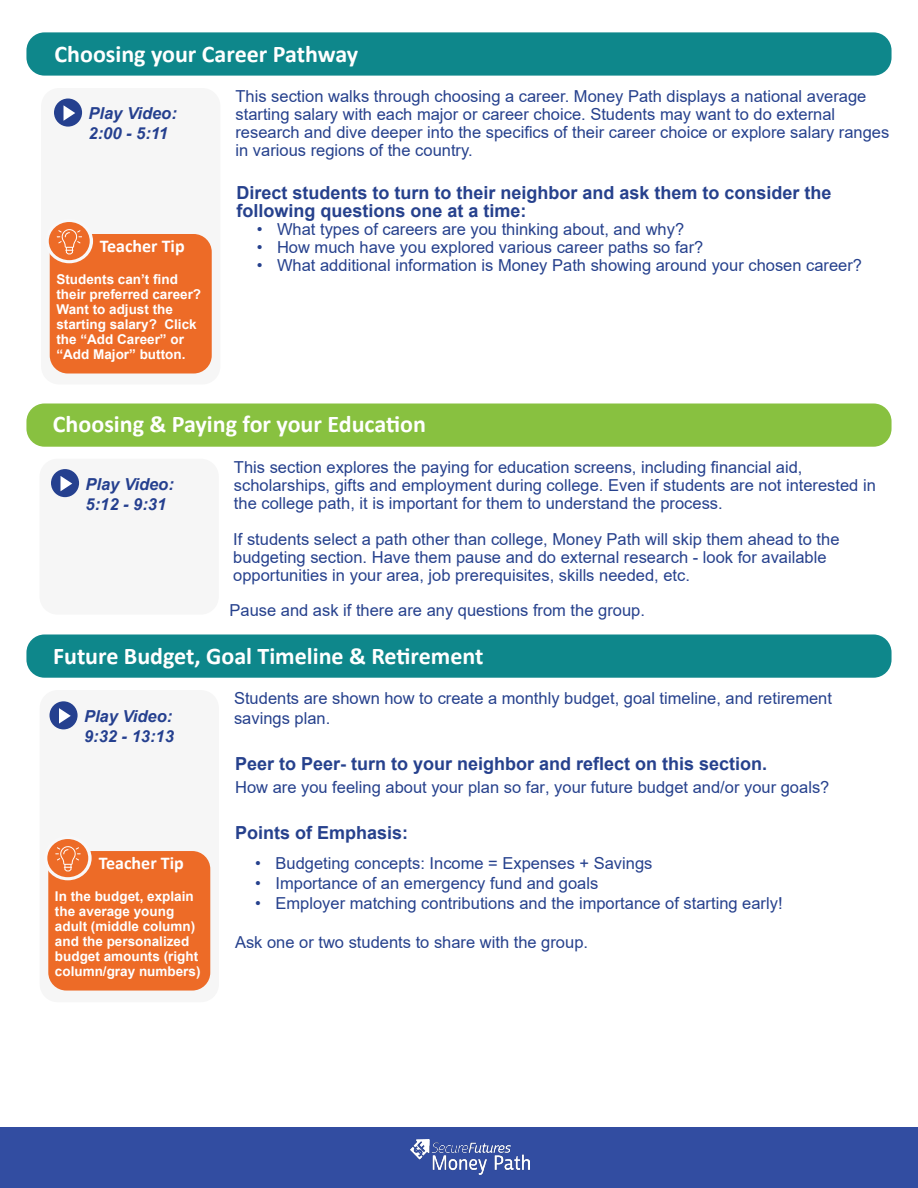
<style>
.page{position:relative;width:918px;height:1188px;background:#fff}
.page>*{position:absolute;margin:0;border:0;box-sizing:border-box;transform-origin:0 0}
.t1{font:700 24px "Calibri";color:#fff}
.t2{font:700 18px/18px "Arial";color:#26418d}
.t3{font:700 18px "Calibri";color:#fff}
.t4{font:16.5px/18px "Arial";color:#26418d}
.t5{font:italic 700 16.5px/19.8px "Arial";color:#25408f}
.t6{font:700 13.5px/15px "Arial";color:#fff}
</style>
<div class="page">
<div style="left:26px;top:32px;width:866px;height:44px;background:#0e878b;border-radius:18px"></div>
<div style="left:26px;top:404px;width:866px;height:43px;background:#88c140;border-radius:18px"></div>
<div style="left:40px;top:459px;width:179px;height:156px;background:#f6f6f6;border-radius:18px"></div>
<div style="left:51px;top:469px;width:28px;height:28px;background:#25408f;border-radius:50%"></div>
<svg style="left:61px;top:476px;width:11px;height:15px"></svg>
<div style="left:40px;top:690px;width:179px;height:312px;background:#f6f6f6;border-radius:18px"></div>
<div style="left:50px;top:701px;width:28px;height:28px;background:#25408f;border-radius:50%"></div>
<svg style="left:59px;top:708px;width:12px;height:16px"></svg>
<div style="left:48px;top:851px;width:162px;height:140px;background:#ed6b27;border-radius:18px"></div>
<svg style="left:44px;top:836px;width:48px;height:44px"></svg>
<div style="left:47px;top:839px;width:41px;height:38px;background:#ed6b27;border-radius:50%"></div>
<svg style="left:55px;top:846px;width:26px;height:25px"></svg>
<div style="left:0;top:1128px;width:918px;height:60px;background:#324da1"></div>
<img style="left:411px;top:1140px;width:118px;height:34px">
<div style="left:41px;top:88px;width:179px;height:296px;background:#f6f6f6;border-radius:18px"></div>
<div style="left:54px;top:99px;width:28px;height:28px;background:#25408f;border-radius:50%"></div>
<svg style="left:64px;top:105px;width:11px;height:16px"></svg>
<div style="left:50px;top:234px;width:162px;height:140px;background:#ed6b27;border-radius:18px"></div>
<svg style="left:45px;top:219px;width:48px;height:44px"></svg>
<div style="left:49px;top:222px;width:41px;height:38px;background:#ed6b27;border-radius:50%"></div>
<svg style="left:57px;top:229px;width:25px;height:25px"></svg>
<div style="left:26px;top:634px;width:866px;height:44px;background:#0e878b;border-radius:18px"></div>
<h1 class="t1" style="left:55px;top:37px;width:305px">Choosing your Career Pathway</h1>
<p class="t4" style="left:236px;top:87px;width:655px">This section walks through choosing a career. Money Path displays a national average starting salary with each major or career choice. Students may want to do external research and dive deeper into the specifics of their career choice or explore salary ranges in various regions of the country.</p>
<p class="t2" style="left:237px;top:184px;width:597px">Direct students to turn to their neighbor and ask them to consider the following questions one at a time:</p>
<p class="t4" style="left:257px;top:220px;width:429px">• What types of careers are you thinking about, and why?</p>
<p class="t4" style="left:257px;top:238px;width:448px">• How much have you explored various career paths so far?</p>
<p class="t4" style="left:257px;top:256px;width:607px">• What additional information is Money Path showing around your chosen career?</p>
<p class="t5" style="left:89px;top:104px;width:90px">Play Video:<br>2:00 - 5:11</p>
<p class="t3" style="left:100px;top:233px;width:87px">Teacher Tip</p>
<p class="t6" style="left:56px;top:272px;width:146px">Students can’t find their preferred career?<br>Want to adjust the starting salary? Click the “Add Career” or “Add Major” button.</p>
<h1 class="t1" style="left:53px;top:408px;width:374px">Choosing &amp; Paying for your Education</h1>
<p class="t4" style="left:234px;top:458px;width:643px">This section explores the paying for education screens, including financial aid, scholarships, gifts and employment during college. Even if students are not interested in the college path, it is important for them to understand the process.</p>
<p class="t5" style="left:86px;top:475px;width:90px">Play Video:<br>5:12 - 9:31</p>
<p class="t4" style="left:233px;top:531px;width:608px">If students select a path other than college, Money Path will skip them ahead to the budgeting section. Have them pause and do external research - look for available opportunities in your area, job prerequisites, skills needed, etc.</p>
<p class="t4" style="left:229px;top:601px;width:417px">Pause and ask if there are any questions from the group.</p>
<h1 class="t1" style="left:53px;top:639px;width:432px">Future Budget, Goal Timeline &amp; Retirement</h1>
<p class="t5" style="left:84px;top:707px;width:91px">Play Video:<br>9:32 - 13:13</p>
<p class="t3" style="left:99px;top:850px;width:87px">Teacher Tip</p>
<p class="t6" style="left:55px;top:889px;width:147px">In the budget, explain the average young adult (middle column) and the personalized budget amounts (right column/gray numbers)</p>
<p class="t4" style="left:234px;top:688px;width:599px;line-height:19.8px">Students are shown how to create a monthly budget, goal timeline, and retirement savings plan.</p>
<p class="t2" style="left:235px;top:755px;width:534px">Peer to Peer- turn to your neighbor and reflect on this section.</p>
<p class="t4" style="left:235px;top:778px;width:596px">How are you feeling about your plan so far, your future budget and/or your goals?</p>
<p class="t2" style="left:235px;top:824px;width:175px">Points of Emphasis:</p>
<p class="t4" style="left:255px;top:854px;width:399px">• Budgeting concepts: Income = Expenses + Savings</p>
<p class="t4" style="left:255px;top:874px;width:345px">• Importance of an emergency fund and goals</p>
<p class="t4" style="left:255px;top:894px;width:529px">• Employer matching contributions and the importance of starting early!</p>
<p class="t4" style="left:235px;top:933px;width:355px">Ask one or two students to share with the group.</p>
</div>
